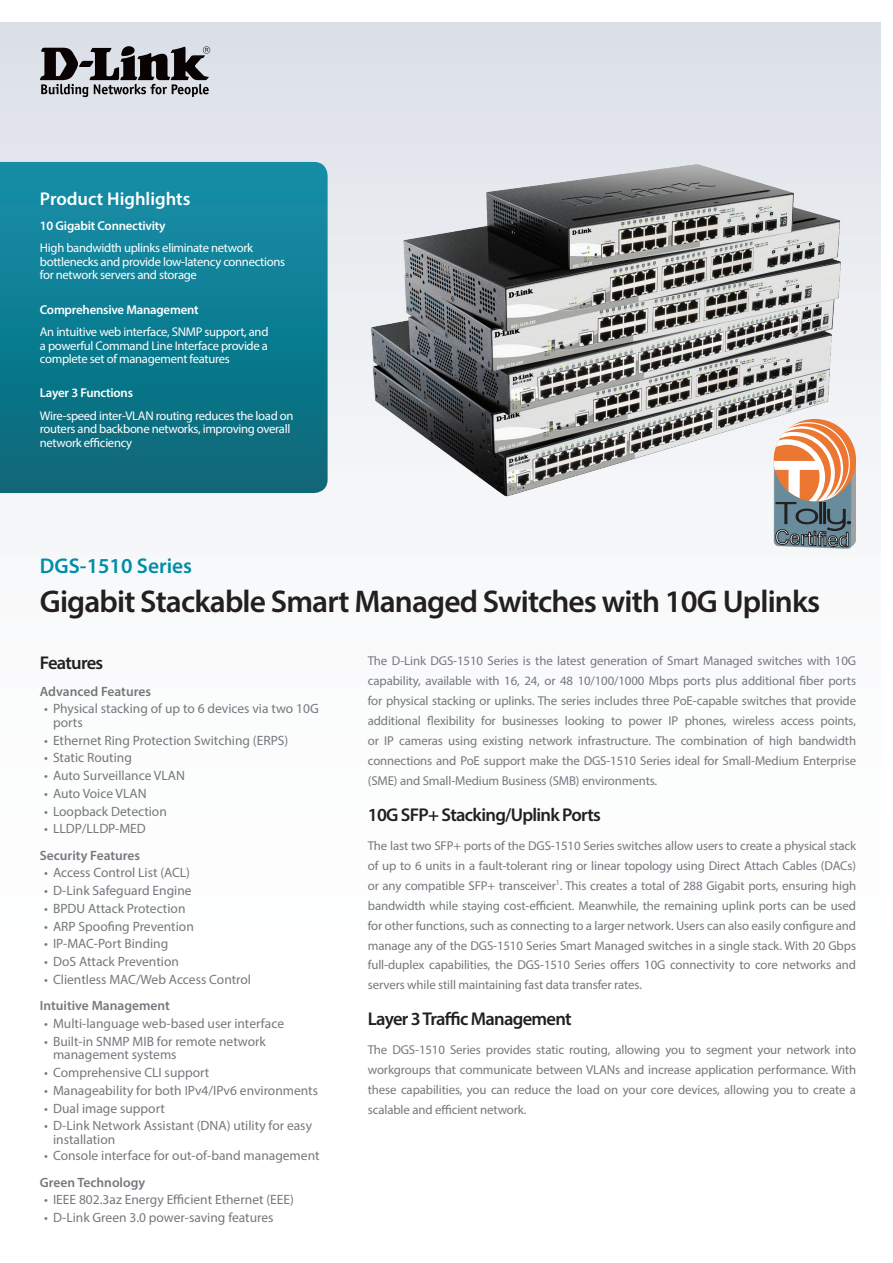
<style>
.page{position:relative;width:893px;height:1263px;background:#fff}
.page>*{position:absolute;margin:0;border:0;box-sizing:border-box;transform-origin:0 0}
.t1{font:600 31.5px "Myriad Pro";letter-spacing:-.025em;color:#231f20}
.t2{font:600 21.3px "Myriad Pro";color:#008da8}
.t3{font:600 18.6px "Myriad Pro";letter-spacing:-.04em;color:#231f20}
.t4{font:600 18.6px "Myriad Pro";color:#fff}
.t5{font:13.5px/13.5px "Myriad Pro";color:#74787d}
.t6{font:600 13.5px "Myriad Pro";color:#74787d}
.t7{font:12.9px/20px "Myriad Pro";letter-spacing:-.01em;color:#74787d;text-align:justify}
.t8{font:600 12.9px "Myriad Pro";letter-spacing:-.015em;color:#fff}
.t9{font:12.6px/13.5px "Myriad Pro";letter-spacing:-.025em;color:#fff}
</style>
<div class="page">
<div style="left:0;top:23px;width:880px;height:1099px;background:linear-gradient(to bottom,#e2e5eb,#fff)"></div>
<svg style="left:0;top:162px;width:328px;height:331px;background:#0f7c90"></svg>
<svg style="left:40px;top:46px;width:170px;height:51px;background:#7e7e82"></svg>
<img style="left:351px;top:144px;width:509px;height:371px">
<svg style="left:774px;top:419px;width:82px;height:130px"></svg>
<h3 class="t4" style="left:40px;top:187px;width:152px">Product Highlights</h3>
<p class="t8" style="left:40px;top:217px;width:127px">10 Gigabit Connectivity</p>
<p class="t9" style="left:40px;top:241px;width:247px">High bandwidth uplinks eliminate network bottlenecks and provide low-latency connections for network servers and storage</p>
<p class="t8" style="left:40px;top:301px;width:160px">Comprehensive Management</p>
<p class="t9" style="left:40px;top:325px;width:230px;text-align:justify">An intuitive web interface, SNMP support, and a powerful Command Line Interface provide a complete set of management features</p>
<p class="t8" style="left:40px;top:385px;width:95px">Layer 3 Functions</p>
<p class="t9" style="left:40px;top:409px;width:255px">Wire-speed inter-VLAN routing reduces the load on routers and backbone networks, improving overall network efficiency</p>
<h2 class="t2" style="left:40px;top:552px;width:154px">DGS-1510 Series</h2>
<h1 class="t1" style="left:40px;top:582px;width:782px">Gigabit Stackable Smart Managed Switches with 10G Uplinks</h1>
<h3 class="t3" style="left:40px;top:651px;width:65px">Features</h3>
<p class="t6" style="left:40px;top:682px;width:113px">Advanced Features</p>
<p class="t5" style="left:53px;top:702px;width:267px;text-indent:-9px">• Physical stacking of up to 6 devices via two 10G ports</p>
<p class="t5" style="left:44px;top:733px;width:246px">• Ethernet Ring Protection Switching (ERPS)</p>
<p class="t5" style="left:44px;top:751px;width:89px">• Static Routing</p>
<p class="t5" style="left:44px;top:769px;width:142px">• Auto Surveillance VLAN</p>
<p class="t5" style="left:44px;top:786px;width:104px">• Auto Voice VLAN</p>
<p class="t5" style="left:44px;top:804px;width:124px">• Loopback Detection</p>
<p class="t5" style="left:44px;top:822px;width:103px">• LLDP/LLDP-MED</p>
<p class="t6" style="left:40px;top:846px;width:102px">Security Features</p>
<p class="t5" style="left:44px;top:866px;width:148px">• Access Control List (ACL)</p>
<p class="t5" style="left:44px;top:884px;width:149px">• D-Link Safeguard Engine</p>
<p class="t5" style="left:44px;top:901px;width:143px">• BPDU Attack Protection</p>
<p class="t5" style="left:44px;top:919px;width:151px">• ARP Spoofing Prevention</p>
<p class="t5" style="left:44px;top:937px;width:126px">• IP-MAC-Port Binding</p>
<p class="t5" style="left:44px;top:955px;width:136px">• DoS Attack Prevention</p>
<p class="t5" style="left:44px;top:972px;width:209px">• Clientless MAC/Web Access Control</p>
<p class="t6" style="left:40px;top:997px;width:131px">Intuitive Management</p>
<p class="t5" style="left:44px;top:1016px;width:241px">• Multi-language web-based user interface</p>
<p class="t5" style="left:53px;top:1034px;width:214px;text-indent:-9px">• Built-in SNMP MIB for remote network management systems</p>
<p class="t5" style="left:44px;top:1065px;width:167px">• Comprehensive CLI support</p>
<p class="t5" style="left:44px;top:1083px;width:275px">• Manageability for both IPv4/IPv6 environments</p>
<p class="t5" style="left:44px;top:1101px;width:122px">• Dual image support</p>
<p class="t5" style="left:53px;top:1119px;width:260px;text-indent:-9px">• D-Link Network Assistant (DNA) utility for easy installation</p>
<p class="t5" style="left:44px;top:1149px;width:277px">• Console interface for out-of-band management</p>
<p class="t6" style="left:40px;top:1173px;width:107px">Green Technology</p>
<p class="t5" style="left:44px;top:1193px;width:251px">• IEEE 802.3az Energy Efficient Ethernet (EEE)</p>
<p class="t5" style="left:44px;top:1210px;width:231px">• D-Link Green 3.0 power-saving features</p>
<p class="t7" style="left:368px;top:651px;width:490px">The D-Link DGS-1510 Series is the latest generation of Smart Managed switches with 10G capability, available with 16, 24, or 48 10/100/1000 Mbps ports plus additional fiber ports for physical stacking or uplinks. The series includes three PoE-capable switches that provide additional flexibility for businesses looking to power IP phones, wireless access points, or IP cameras using existing network infrastructure. The combination of high bandwidth connections and PoE support make the DGS-1510 Series ideal for Small-Medium Enterprise (SME) and Small-Medium Business (SMB) environments.</p>
<h3 class="t3" style="left:368px;top:803px;width:235px">10G SFP+ Stacking/Uplink Ports</h3>
<p class="t7" style="left:368px;top:835px;width:490px">The last two SFP+ ports of the DGS-1510 Series switches allow users to create a physical stack of up to 6 units in a fault-tolerant ring or linear topology using Direct Attach Cables (DACs) or any compatible SFP+ transceiver<sup>1</sup>. This creates a total of 288 Gigabit ports, ensuring high bandwidth while staying cost-efficient. Meanwhile, the remaining uplink ports can be used for other functions, such as connecting to a larger network. Users can also easily configure and manage any of the DGS-1510 Series Smart Managed switches in a single stack. With 20 Gbps full-duplex capabilities, the DGS-1510 Series offers 10G connectivity to core networks and servers while still maintaining fast data transfer rates.</p>
<h3 class="t3" style="left:368px;top:1007px;width:205px">Layer 3 Traffic Management</h3>
<p class="t7" style="left:368px;top:1040px;width:490px">The DGS-1510 Series provides static routing, allowing you to segment your network into workgroups that communicate between VLANs and increase application performance. With these capabilities, you can reduce the load on your core devices, allowing you to create a scalable and efficient network.</p>
</div>
